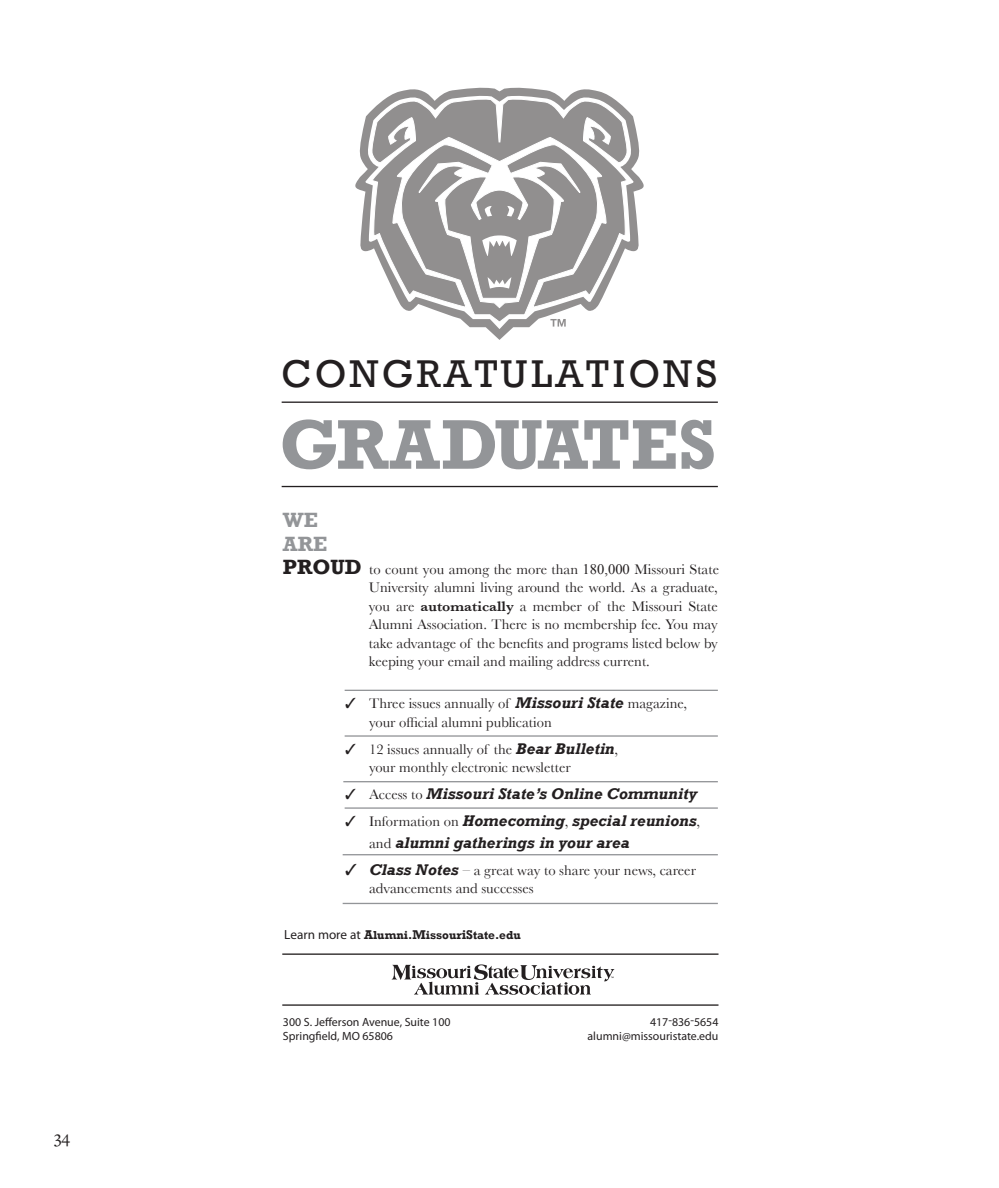
<style>
.page{position:relative;width:999px;height:1188px;background:#fff}
.page>*{position:absolute;margin:0;border:0;box-sizing:border-box;transform-origin:0 0}
.t1{font:700 71.4px "Rockwell";letter-spacing:-.02em;color:#939598}
.t2{font:39.75px "Rockwell";letter-spacing:.08em;color:#231f20}
.t3{font:700 21.15px/23.9px "Rockwell";color:#939598}
.t4{font:18px "Freight Text Pro";color:#231f20}
.t5{font:italic 700 15.9px/21.1px "Rockwell";color:#231f20}
.t6{font:14.55px/18.5px "Baskerville";color:#231f20}
.t7{font:11.85px/14.5px "Myriad Pro";color:#231f20}
.t8{font:700 11.85px "Rockwell";color:#231f20}
.s1{font-family:"Rockwell";font-weight:700;font-size:21.15px}
.s2{font-family:"Times New Roman"}
.s3{font-weight:600}
.s4{font-family:"Rockwell";font-weight:700;font-style:italic;font-size:15.9px}
.s5{font-family:"Baskerville";font-weight:400;font-style:normal;font-size:14.55px}
.s6{font-family:"Myriad Pro";font-weight:400;font-size:13.2px}
.s7{font-style:inherit}
</style>
<div class="page">
<svg style="left:355px;top:88px;width:289px;height:252px"></svg>
<svg style="left:365px;top:95px;width:269px;height:234px"></svg>
<svg style="left:371px;top:98px;width:257px;height:210px"></svg>
<svg style="left:400px;top:144px;width:199px;height:183px"></svg>
<svg style="left:392px;top:964px;width:222px;height:31px"></svg>
<hr style="left:282px;top:402px;width:436px;height:1px;background:#231f20">
<hr style="left:282px;top:486px;width:436px;height:1px;background:#231f20">
<hr style="left:282px;top:953px;width:437px;height:2px;background:#231f20">
<hr style="left:345px;top:807px;width:373px;height:2px;background:#939598">
<hr style="left:343px;top:854px;width:375px;height:1px;background:#939598">
<hr style="left:343px;top:903px;width:375px;height:1px;background:#939598">
<hr style="left:282px;top:1004px;width:437px;height:2px;background:#231f20">
<hr style="left:345px;top:690px;width:373px;height:1px;background:#939598">
<hr style="left:343px;top:781px;width:375px;height:1px;background:#939598">
<hr style="left:345px;top:735px;width:373px;height:2px;background:#939598">
<p class="t4" style="left:54px;top:1125px;width:17px">34</p>
<h2 class="t2" style="left:282px;top:351px;width:437px">CONGRATULATIONS</h2>
<h1 class="t1" style="left:279px;top:401px;width:439px">GRADUATES</h1>
<h3 class="t3" style="left:283px;top:508px;width:46px">WE<br>ARE</h3>
<p class="t6" style="left:369px;top:560px;width:352px;text-align:justify;text-indent:-86px"><span class="s1">PROUD</span> to count you among the more than <span class="s2">180,000</span> Missouri State University alumni living around the world. As a graduate, you are <span class="s3">automatically</span> a member of the Missouri State Alumni Association. There is no membership fee. You may take advantage of the benefits and programs listed below by keeping your email and mailing address current.</p>
<p class="t6" style="left:369px;top:694px;width:320px;text-indent:-24px">✓ Three issues annually of <span class="s4">Missouri State</span> magazine, your official alumni publication</p>
<p class="t6" style="left:369px;top:740px;width:251px;text-indent:-24px">✓ 12 issues annually of the <span class="s4">Bear Bulletin</span>, your monthly electronic newsletter</p>
<p class="t5" style="left:345px;top:784px;width:354px">✓ <span class="s5">Access to</span> Missouri State’s Online Community</p>
<p class="t5" style="left:369px;top:811px;width:333px;text-indent:-24px">✓ <span class="s5">Information on</span> Homecoming<span class="s5">,</span> special reunions<span class="s5">, and</span> alumni gatherings in your area</p>
<p class="t6" style="left:369px;top:861px;width:328px;text-indent:-24px">✓ <span class="s4">Class Notes</span> – a great way to share your news, career advancements and successes</p>
<p class="t8" style="left:284px;top:928px;width:238px"><span class="s6">Learn more at</span> <span class="s7">A</span>lumni.<span class="s7">M</span>issour<span class="s7">iS</span>tate.edu</p>
<p class="t7" style="left:283px;top:1014px;width:169px">300 S. Jefferson Avenue, Suite 100<br>Springfield, MO 65806</p>
<p class="t7" style="left:588px;top:1014px;width:132px;text-align:right">417-836-5654 alumni@missouristate.edu</p>
</div>
